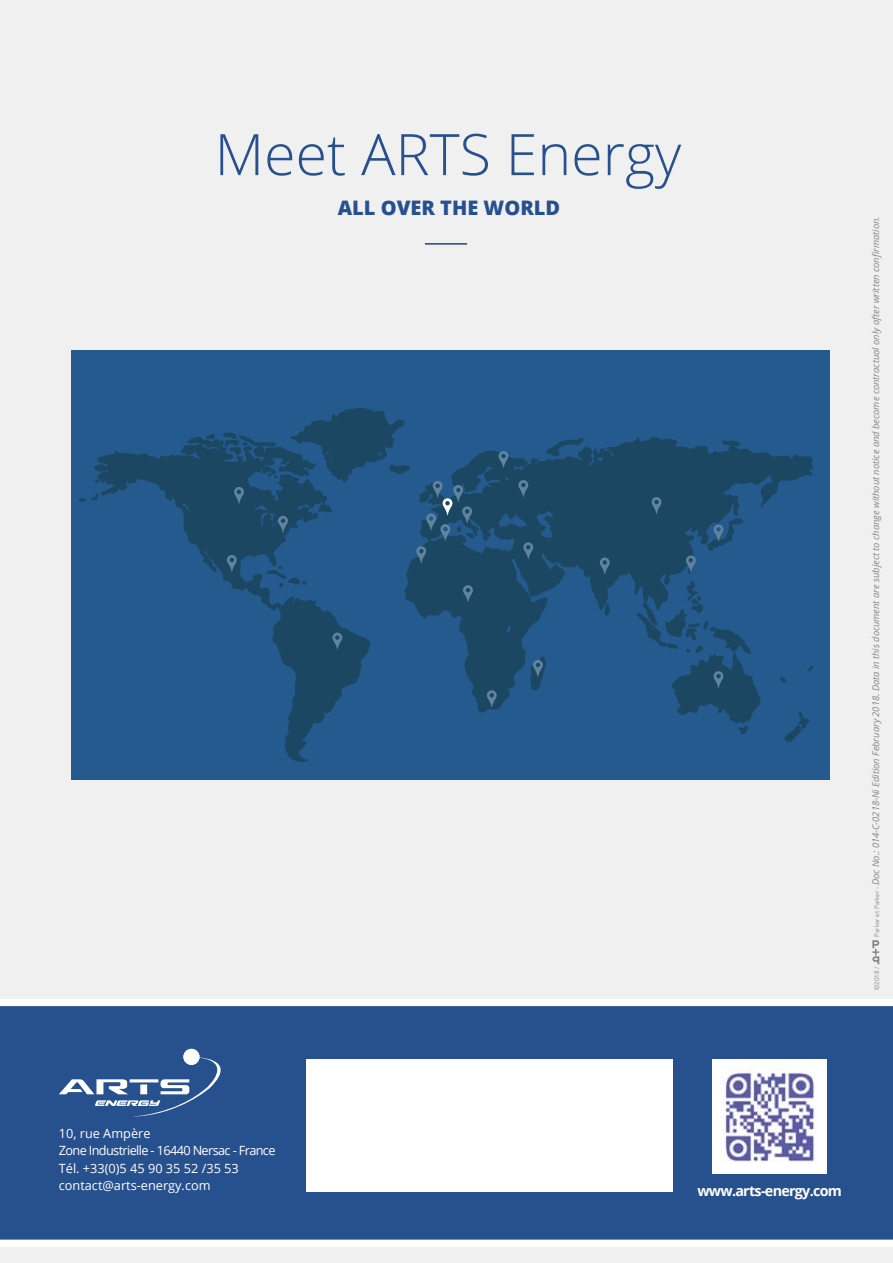
<style>
.page{position:relative;width:893px;height:1263px;background:#f0f0f0}
.page>*{position:absolute;margin:0;border:0;box-sizing:border-box;transform-origin:0 0}
.t1{font:300 57.3px "Open Sans";color:#27508e}
.t2{font:800 19.95px "Open Sans";color:#27508e}
.t3{font:700 14.4px "Open Sans";letter-spacing:-.05em;color:#fff}
.t4{font:12.75px/17.5px "Open Sans";color:#fff}
.t5{font:italic 9.3px "Open Sans";color:#878787}
.t6{font:6.45px "Avenir LT";color:#878787}
.s1{font-family:"Avenir LT";font-style:normal;font-size:6.45px}
</style>
<div class="page">
<svg style="left:872px;top:940px;width:7px;height:24px"></svg>
<hr style="left:425px;top:243px;width:42px;height:2px;background:#27508e">
<div style="left:71px;top:350px;width:759px;height:430px;background:#245a8d"></div>
<svg style="left:79px;top:497px;width:15px;height:5px"></svg>
<svg style="left:94px;top:437px;width:276px;height:325px"></svg>
<svg style="left:268px;top:473px;width:9px;height:5px"></svg>
<svg style="left:206px;top:434px;width:9px;height:5px"></svg>
<svg style="left:223px;top:432px;width:53px;height:23px"></svg>
<svg style="left:290px;top:408px;width:115px;height:74px"></svg>
<svg style="left:267px;top:566px;width:39px;height:21px"></svg>
<svg style="left:784px;top:713px;width:25px;height:29px"></svg>
<svg style="left:404px;top:437px;width:409px;height:276px"></svg>
<svg style="left:546px;top:438px;width:38px;height:18px"></svg>
<svg style="left:686px;top:555px;width:10px;height:18px"></svg>
<svg style="left:707px;top:518px;width:36px;height:33px"></svg>
<svg style="left:600px;top:557px;width:10px;height:18px"></svg>
<svg style="left:652px;top:497px;width:9px;height:17px"></svg>
<svg style="left:637px;top:581px;width:124px;height:153px"></svg>
<svg style="left:530px;top:656px;width:16px;height:34px"></svg>
<svg style="left:487px;top:690px;width:10px;height:18px"></svg>
<svg style="left:523px;top:542px;width:10px;height:18px"></svg>
<svg style="left:463px;top:585px;width:10px;height:18px"></svg>
<svg style="left:518px;top:480px;width:10px;height:17px"></svg>
<svg style="left:499px;top:451px;width:9px;height:17px"></svg>
<svg style="left:416px;top:481px;width:58px;height:83px"></svg>
<svg style="left:332px;top:633px;width:10px;height:17px"></svg>
<svg style="left:227px;top:555px;width:10px;height:17px"></svg>
<svg style="left:278px;top:516px;width:10px;height:17px"></svg>
<svg style="left:234px;top:487px;width:10px;height:17px"></svg>
<div style="left:0;top:1005px;width:893px;height:241px;background:#27508e"></div>
<div style="left:0;top:999px;width:893px;height:7px;background:#fff"></div>
<div style="left:0;top:1239px;width:893px;height:8px;background:#fff"></div>
<svg style="left:59px;top:1057px;width:162px;height:60px"></svg>
<div style="left:183px;top:1049px;width:16px;height:16px;background:#fff;border-radius:50%"></div>
<img style="left:712px;top:1059px;width:115px;height:115px">
<div style="left:306px;top:1059px;width:366px;height:133px;background:#fff"></div>
<h1 class="t1" style="left:215px;top:115px;width:468px">Meet ARTS Energy</h1>
<h2 class="t2" style="left:338px;top:193px;width:224px">ALL OVER THE WORLD</h2>
<p class="t5" style="left:869px;top:937px;width:722px;rotate:-90deg"><span class="s1">Parker et Parker -</span> Doc No.: 014-C-0218-Ni Edition February 2018. Data in this document are subject to change without notice and become contractual only after written confirmation.</p>
<p class="t6" style="left:873px;top:990px;width:25px;rotate:-90deg">©2018 /</p>
<h3 class="t4" style="left:59px;top:1124px;width:218px">10, rue Ampère<br>Zone Industrielle - 16440 Nersac - France<br>Tél. +33(0)5 45 90 35 52 /35 53 contact@arts-energy.com</h3>
<h3 class="t3" style="left:697px;top:1180px;width:146px">www.arts-energy.com</h3>
</div>
